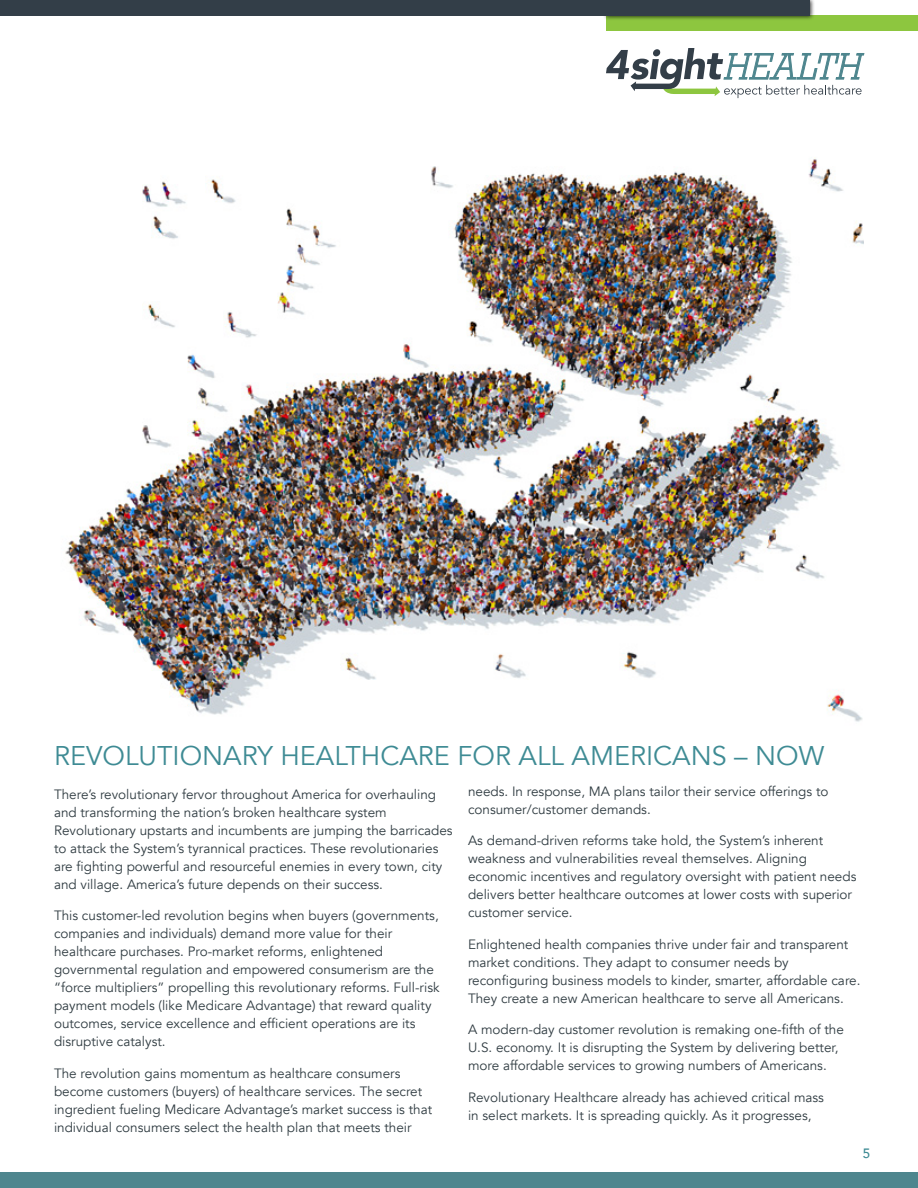
<style>
.page{position:relative;width:918px;height:1188px;background:#fff}
.page>*{position:absolute;margin:0;border:0;box-sizing:border-box;transform-origin:0 0}
.t1{font:27px "Avenir";color:#3e8b94}
.t2{font:13.5px/18px "Avenir";color:#303c42}
.t3{font:500 13.5px "Avenir";color:#3e8b94}
</style>
<div class="page">
<div style="left:0;top:1172px;width:918px;height:16px;background:#4e868e"></div>
<svg style="left:606px;top:48px;width:258px;height:50px"></svg>
<div style="left:606px;top:16px;width:312px;height:15px;background:#8dc63f"></div>
<div style="left:604px;top:0;width:211px;height:21px;background:#000;opacity:.75"></div>
<div style="left:0;top:0;width:810px;height:16px;background:#333e48"></div>
<img style="left:65px;top:157px;width:799px;height:565px">
<h1 class="t1" style="left:54px;top:740px;width:772px">REVOLUTIONARY HEALTHCARE FOR ALL AMERICANS – NOW</h1>
<p class="t2" style="left:54px;top:785px;width:400px">There’s revolutionary fervor throughout America for overhauling and transforming the nation’s broken healthcare system Revolutionary upstarts and incumbents are jumping the barricades to attack the System’s tyrannical practices. These revolutionaries are fighting powerful and resourceful enemies in every town, city and village. America’s future depends on their success.</p>
<p class="t2" style="left:54px;top:907px;width:387px">This customer-led revolution begins when buyers (governments, companies and individuals) demand more value for their healthcare purchases. Pro-market reforms, enlightened governmental regulation and empowered consumerism are the “force multipliers” propelling this revolutionary reforms. Full-risk payment models (like Medicare Advantage) that reward quality outcomes, service excellence and efficient operations are its disruptive catalyst.</p>
<p class="t2" style="left:54px;top:1064px;width:380px">The revolution gains momentum as healthcare consumers become customers (buyers) of healthcare services. The secret ingredient fueling Medicare Advantage’s market success is that individual consumers select the health plan that meets their</p>
<p class="t2" style="left:468px;top:782px;width:362px">needs. In response, MA plans tailor their service offerings to consumer/customer demands.</p>
<p class="t2" style="left:468px;top:832px;width:390px">As demand-driven reforms take hold, the System’s inherent weakness and vulnerabilities reveal themselves. Aligning economic incentives and regulatory oversight with patient needs delivers better healthcare outcomes at lower costs with superior customer service.</p>
<p class="t2" style="left:468px;top:935px;width:394px">Enlightened health companies thrive under fair and transparent market conditions. They adapt to consumer needs by reconfiguring business models to kinder, smarter, affordable care.<br>They create a new American healthcare to serve all Americans.</p>
<p class="t2" style="left:468px;top:1021px;width:377px">A modern-day customer revolution is remaking one-fifth of the<br>U.S. economy. It is disrupting the System by delivering better, more affordable services to growing numbers of Americans.</p>
<p class="t2" style="left:468px;top:1088px;width:358px">Revolutionary Healthcare already has achieved critical mass in select markets. It is spreading quickly. As it progresses,</p>
<p class="t3" style="left:863px;top:1142px;width:9px">5</p>
</div>
